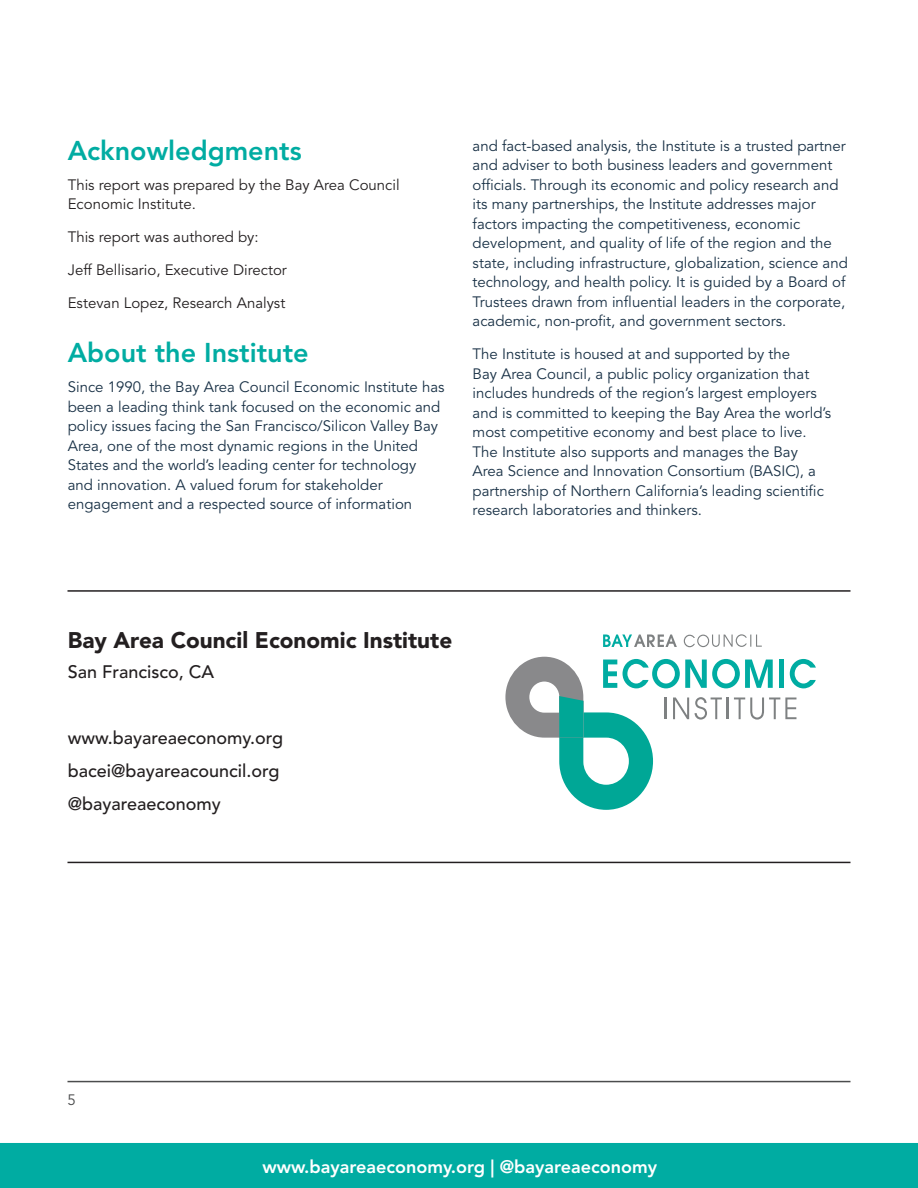
<style>
.page{position:relative;width:918px;height:1188px;background:#fff}
.page>*{position:absolute;margin:0;border:0;box-sizing:border-box;transform-origin:0 0}
.Heading_2{font:800 27px "Avenir LT Std";color:#00aca2}
.Heading_3{font:900 22.5px "Avenir LT Std";color:#231f20}
.Body_Text{font:500 18px "Avenir LT Std";color:#231f20}
.Heading_3_NOT_TOC{font:800 18px "Avenir LT Std";color:#fff}
.Body_Text-2{font:15px/19.5px "Avenir LT Std";color:#193146}
.Body_Text-3{font:15px/19.5px "Avenir LT Std";color:#231f20}
.t1{font:15px "Avenir LT Std";color:#4b4c4d}
</style>
<div class="page">
<hr style="left:68px;top:1081px;width:782px;height:1px;background:#4b4c4d">
<div style="left:0;top:1143px;width:918px;height:45px;background:#00aca2"></div>
<hr style="left:68px;top:590px;width:782px;height:2px;background:#231f20">
<hr style="left:68px;top:862px;width:782px;height:1px;background:#231f20">
<svg style="left:603px;top:635px;width:74px;height:12px"></svg>
<svg style="left:684px;top:634px;width:78px;height:13px"></svg>
<svg style="left:505px;top:657px;width:311px;height:153px"></svg>
<p class="Heading_2" style="left:68px;top:135px;width:235px">Acknowledgments</p>
<p class="Body_Text-3" style="left:68px;top:175px;width:333px">This report was prepared by the Bay Area Council<br>Economic Institute.</p>
<p class="Body_Text-3" style="left:68px;top:228px;width:192px">This report was authored by:</p>
<p class="Body_Text-3" style="left:68px;top:261px;width:221px">Jeff Bellisario, Executive Director</p>
<p class="Body_Text-3" style="left:68px;top:294px;width:219px">Estevan Lopez, Research Analyst</p>
<p class="Heading_2" style="left:68px;top:337px;width:242px">About the Institute</p>
<p class="Body_Text-2" style="left:68px;top:378px;width:378px">Since 1990, the Bay Area Council Economic Institute has been a leading think tank focused on the economic and policy issues facing the San Francisco/Silicon Valley Bay Area, one of the most dynamic regions in the United States and the world’s leading center for technology and innovation. A valued forum for stakeholder engagement and a respected source of information</p>
<p class="Body_Text-2" style="left:473px;top:136px;width:377px">and fact-based analysis, the Institute is a trusted partner and adviser to both business leaders and government officials. Through its economic and policy research and its many partnerships, the Institute addresses major factors impacting the competitiveness, economic development, and quality of life of the region and the state, including infrastructure, globalization, science and technology, and health policy. It is guided by a Board of Trustees drawn from influential leaders in the corporate, academic, non-profit, and government sectors.</p>
<p class="Body_Text-2" style="left:473px;top:345px;width:360px">The Institute is housed at and supported by the<br>Bay Area Council, a public policy organization that includes hundreds of the region’s largest employers and is committed to keeping the Bay Area the world’s most competitive economy and best place to live.<br>The Institute also supports and manages the Bay Area Science and Innovation Consortium (BASIC), a partnership of Northern California’s leading scientific research laboratories and thinkers.</p>
<p class="Heading_3" style="left:68px;top:626px;width:386px">Bay Area Council Economic Institute</p>
<p class="Body_Text" style="left:68px;top:661px;width:148px">San Francisco, CA</p>
<p class="Body_Text" style="left:68px;top:727px;width:217px">www.bayareaeconomy.org</p>
<p class="Body_Text" style="left:68px;top:760px;width:213px">bacei@bayareacouncil.org</p>
<p class="Body_Text" style="left:68px;top:793px;width:155px">@bayareaeconomy</p>
<p class="t1" style="left:68px;top:1091px;width:10px">5</p>
<p class="Heading_3_NOT_TOC" style="left:262px;top:1156px;width:396px">www.bayareaeconomy.org | @bayareaeconomy</p>
</div>
